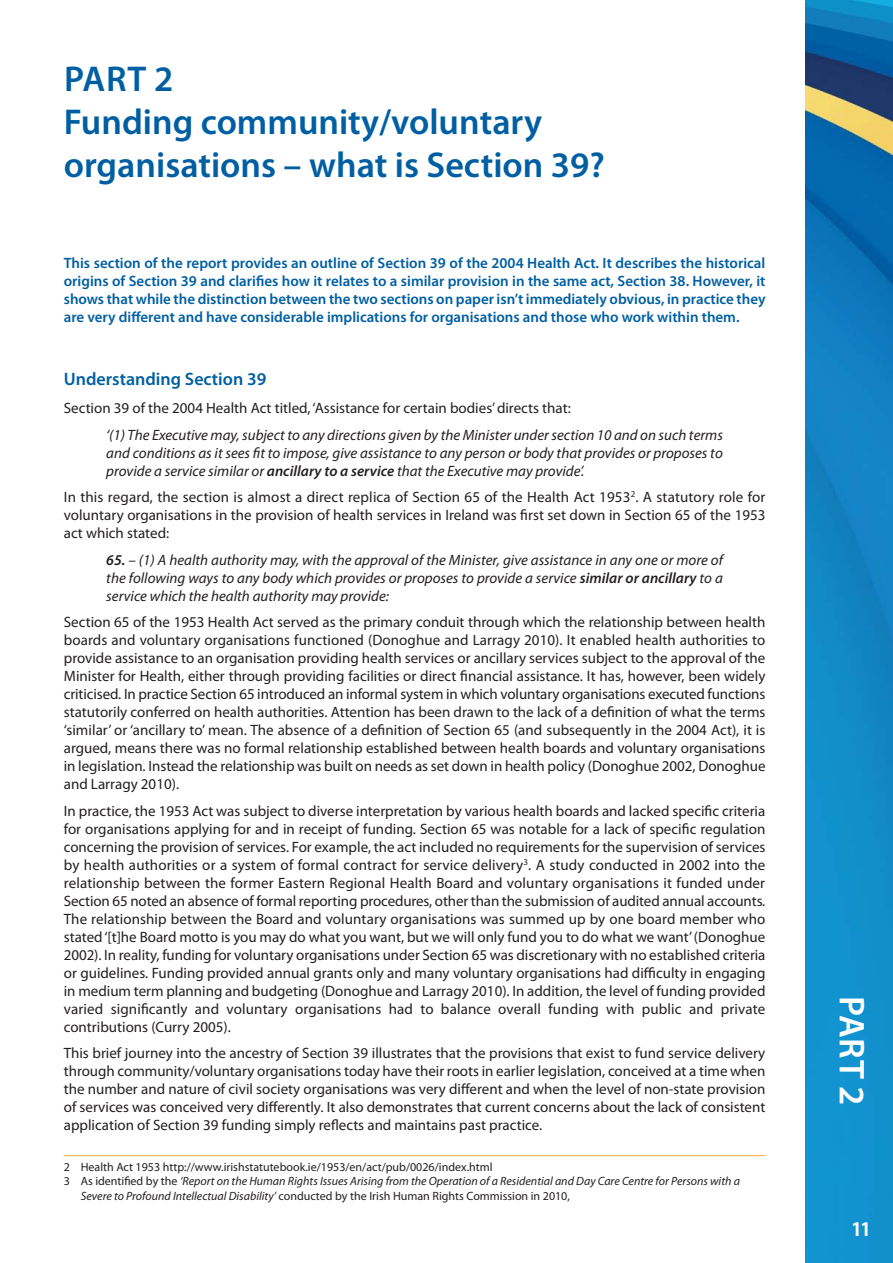
<style>
.page{position:relative;width:893px;height:1263px;background:#fff}
.page>*{position:absolute;margin:0;border:0;box-sizing:border-box;transform-origin:0 0}
.t1{font:600 36px/43.2px "Myriad Pro";color:#005fa2}
.t2{font:600 36px "Myriad Pro";color:#fff}
.t3{font:700 condensed 21px "Myriad Pro";color:#fff}
.t4{font:600 18px "Myriad Pro";color:#005fa2}
.t5{font:15px/18px "Myriad Pro";color:#231f20;text-align:justify}
.t6{font:italic 15px/18px "Myriad Pro";color:#231f20;text-align:justify}
.t7{font:600 15px/18px "Myriad Pro";color:#005fa2;text-align:justify}
.t8{font:12px "Myriad Pro";color:#231f20}
.t9{font:italic 12px "Myriad Pro";color:#231f20}
.s1{font-weight:600}
.s2{font-style:normal}
.s3{font-style:italic}
</style>
<div class="page">
<img style="left:805px;top:0;width:88px;height:1263px">
<hr style="left:64px;top:1155px;width:701px;height:1px;background:#f2ab3d">
<h1 class="t1" style="left:64px;top:60px;width:543px">PART 2<br>Funding community/voluntary organisations – what is Section 39?</h1>
<p class="t7" style="left:64px;top:256px;width:703px">This section of the report provides an outline of Section 39 of the 2004 Health Act. It describes the historical origins of Section 39 and clarifies how it relates to a similar provision in the same act, Section 38. However, it shows that while the distinction between the two sections on paper isn’t immediately obvious, in practice they are very different and have considerable implications for organisations and those who work within them.</p>
<p class="t4" style="left:64px;top:372px;width:204px">Understanding Section 39</p>
<p class="t5" style="left:64px;top:400px;width:509px">Section 39 of the 2004 Health Act titled, ‘Assistance for certain bodies’ directs that:</p>
<p class="t6" style="left:106px;top:427px;width:618px">‘(1) The Executive may, subject to any directions given by the Minister under section 10 and on such terms and conditions as it sees fit to impose, give assistance to any person or body that provides or proposes to provide a service similar or <span class="s1">ancillary to a service</span> that the Executive may provide’.</p>
<p class="t5" style="left:64px;top:489px;width:703px">In this regard, the section is almost a direct replica of Section 65 of the Health Act 1953<sup>2</sup>. A statutory role for voluntary organisations in the provision of health services in Ireland was first set down in Section 65 of the 1953 act which stated:</p>
<p class="t6" style="left:106px;top:552px;width:618px"><span class="s1">65.</span> – (1) A health authority may, with the approval of the Minister, give assistance in any one or more of the following ways to any body which provides or proposes to provide a service <span class="s1">similar or ancillary</span> to a service which the health authority may provide:</p>
<p class="t5" style="left:64px;top:614px;width:703px">Section 65 of the 1953 Health Act served as the primary conduit through which the relationship between health boards and voluntary organisations functioned (Donoghue and Larragy 2010). It enabled health authorities to provide assistance to an organisation providing health services or ancillary services subject to the approval of the Minister for Health, either through providing facilities or direct financial assistance. It has, however, been widely criticised. In practice Section 65 introduced an informal system in which voluntary organisations executed functions statutorily conferred on health authorities. Attention has been drawn to the lack of a definition of what the terms ‘similar’ or ‘ancillary to’ mean. The absence of a definition of Section 65 (and subsequently in the 2004 Act), it is argued, means there was no formal relationship established between health boards and voluntary organisations in legislation. Instead the relationship was built on needs as set down in health policy (Donoghue 2002, Donoghue and Larragy 2010).</p>
<p class="t5" style="left:64px;top:803px;width:703px">In practice, the 1953 Act was subject to diverse interpretation by various health boards and lacked specific criteria for organisations applying for and in receipt of funding. Section 65 was notable for a lack of specific regulation concerning the provision of services. For example, the act included no requirements for the supervision of services by health authorities or a system of formal contract for service delivery<sup>3</sup>. A study conducted in 2002 into the relationship between the former Eastern Regional Health Board and voluntary organisations it funded under Section 65 noted an absence of formal reporting procedures, other than the submission of audited annual accounts.<br>The relationship between the Board and voluntary organisations was summed up by one board member who stated ‘[t]he Board motto is you may do what you want, but we will only fund you to do what we want’ (Donoghue 2002). In reality, funding for voluntary organisations under Section 65 was discretionary with no established criteria or guidelines. Funding provided annual grants only and many voluntary organisations had difficulty in engaging in medium term planning and budgeting (Donoghue and Larragy 2010). In addition, the level of funding provided varied significantly and voluntary organisations had to balance overall funding with public and private contributions (Curry 2005).</p>
<p class="t5" style="left:64px;top:1045px;width:703px">This brief journey into the ancestry of Section 39 illustrates that the provisions that exist to fund service delivery through community/voluntary organisations today have their roots in earlier legislation, conceived at a time when the number and nature of civil society organisations was very different and when the level of non-state provision of services was conceived very differently. It also demonstrates that current concerns about the lack of consistent application of Section 39 funding simply reflects and maintains past practice.</p>
<p class="t8" style="left:64px;top:1162px;width:430px">2 Health Act 1953 http://www.irishstatutebook.ie/1953/en/act/pub/0026/index.html</p>
<p class="t9" style="left:64px;top:1177px;width:678px"><span class="s2">3 As identified by the</span> ‘Report on the Human Rights Issues Arising from the Operation of a Residential and Day Care Centre for Persons with a</p>
<p class="t8" style="left:81px;top:1191px;width:491px"><span class="s3">Severe to Profound Intellectual Disability’</span> conducted by the Irish Human Rights Commission in 2010,</p>
<h1 class="t2" style="left:865px;top:996px;width:111px;rotate:90deg">PART 2</h1>
<h2 class="t3" style="left:852px;top:1217px;width:19px">11</h2>
</div>
